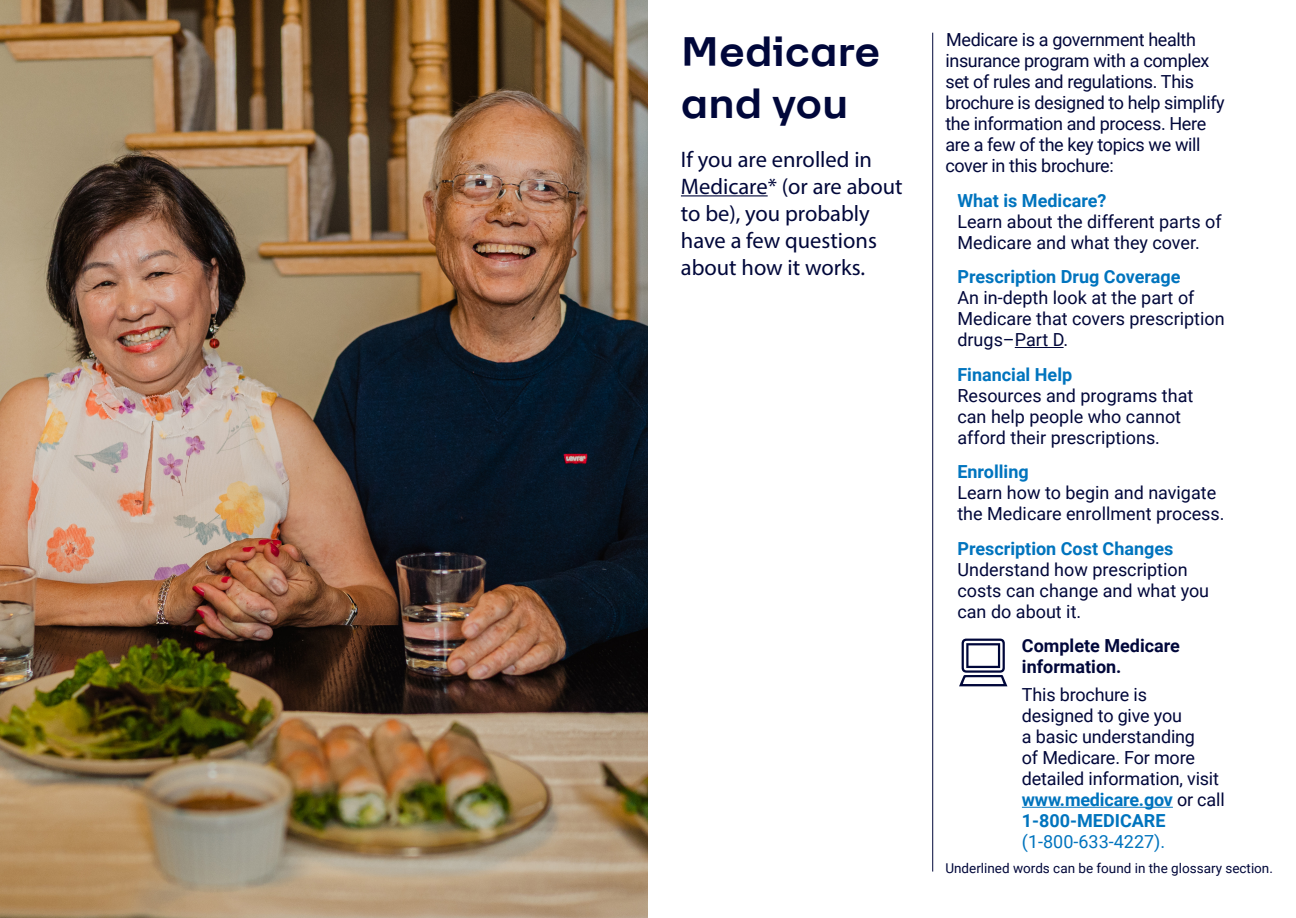
<style>
.page{position:relative;width:1296px;height:918px;background:#fff}
.page>*{position:absolute;margin:0;border:0;box-sizing:border-box;transform-origin:0 0}
.t1{font:700 45px/52.5px "F37 Lineca";color:#00073a}
.t2{font:22.5px/27px "Myriad Pro";color:#00073a}
.t3{font:18px/21px "Roboto";letter-spacing:-.01em;color:#00073a}
.t4{font:700 18px "Roboto";color:#0074be}
.t5{font:700 18px/21px "Roboto";color:#00073a}
.t6{font:18px "Roboto";color:#0074be}
.t7{font:13.5px "Roboto";color:#00073a}
.s1{font-weight:700;color:#0074be}
</style>
<div class="page">
<hr style="left:932px;top:33px;width:1px;height:839px;background:#00073a">
<hr style="left:1015px;top:347px;width:49px;height:1px;background:#00073a">
<hr style="left:1022px;top:807px;width:151px;height:1px;background:#0074be">
<hr style="left:681px;top:195px;width:87px;height:1px;background:#00073a">
<svg style="left:959px;top:639px;width:48px;height:47px"></svg>
<img style="left:0;top:0;width:648px;height:918px">
<h1 class="t1" style="left:681px;top:22px;width:201px">Medicare and you</h1>
<p class="t2" style="left:681px;top:145px;width:223px">If you are enrolled in<br>Medicare* (or are about to be), you probably have a few questions about how it works.</p>
<p class="t3" style="left:945px;top:29px;width:281px">Medicare is a government health insurance program with a complex set of rules and regulations. This brochure is designed to help simplify the information and process. Here are a few of the key topics we will cover in this brochure:</p>
<p class="t4" style="left:957px;top:188px;width:151px">What is Medicare?</p>
<p class="t3" style="left:957px;top:210px;width:266px">Learn about the different parts of<br>Medicare and what they cover.</p>
<p class="t4" style="left:957px;top:264px;width:225px">Prescription Drug Coverage</p>
<p class="t3" style="left:957px;top:287px;width:269px">An in-depth look at the part of<br>Medicare that covers prescription drugs–Part D.</p>
<p class="t4" style="left:957px;top:362px;width:116px">Financial Help</p>
<p class="t3" style="left:957px;top:384px;width:237px">Resources and programs that can help people who cannot afford their prescriptions.</p>
<p class="t4" style="left:957px;top:459px;width:73px">Enrolling</p>
<p class="t3" style="left:957px;top:482px;width:269px">Learn how to begin and navigate the Medicare enrollment process.</p>
<p class="t4" style="left:957px;top:536px;width:218px">Prescription Cost Changes</p>
<p class="t3" style="left:957px;top:558px;width:253px">Understand how prescription costs can change and what you can do about it.</p>
<p class="t5" style="left:1022px;top:635px;width:160px">Complete Medicare information.</p>
<p class="t3" style="left:1022px;top:684px;width:204px">This brochure is<br>designed to give you<br>a basic understanding<br>of Medicare. For more detailed information, visit <span class="s1">www.medicare.gov</span> or call<br><span class="s1">1-800-MEDICARE</span></p>
<p class="t6" style="left:1022px;top:829px;width:145px">(1-800-633-4227).</p>
<p class="t7" style="left:945px;top:858px;width:329px">Underlined words can be found in the glossary section.</p>
</div>
